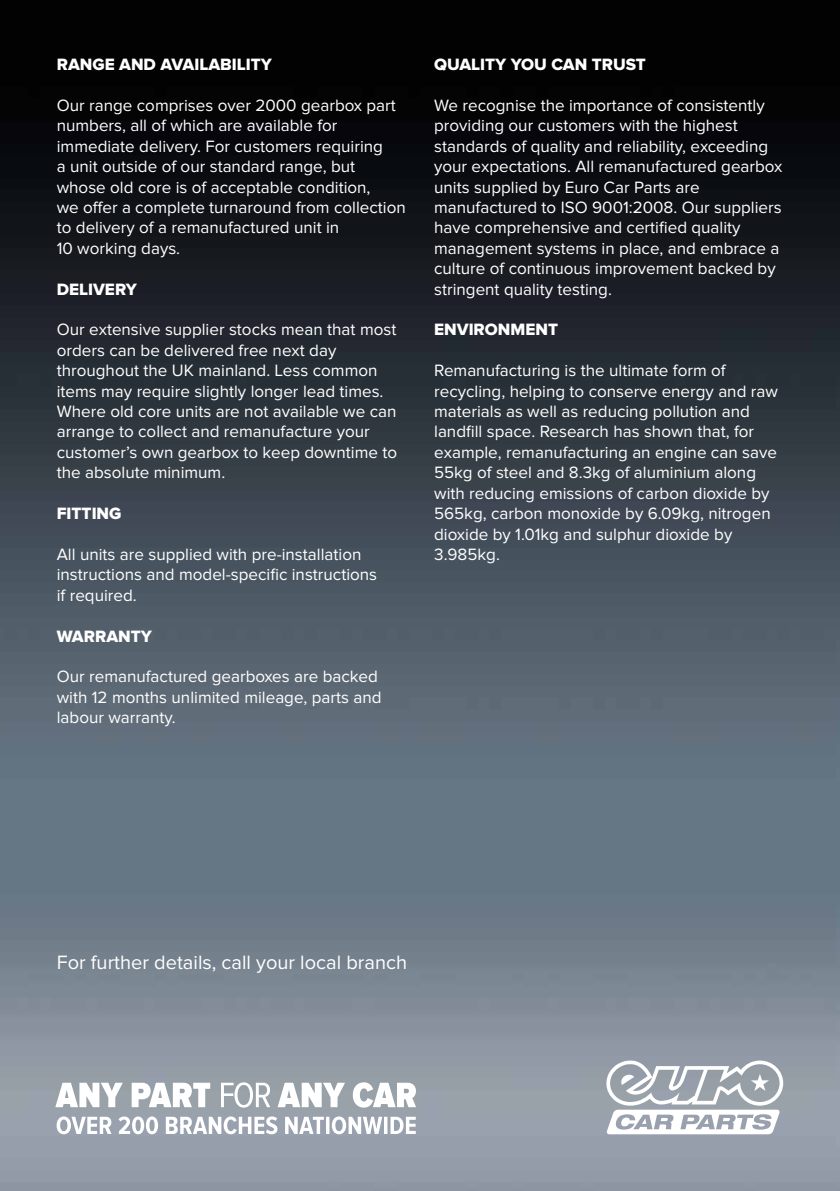
<style>
.page{position:relative;width:840px;height:1191px;background:#fff}
.page>*{position:absolute;margin:0;border:0;box-sizing:border-box;transform-origin:0 0}
.t1{font:20px "Proxima Nova";color:#fff}
.t2{font:17px/20.4px "Proxima Nova";color:#fff}
.t3{font:17px "Proxima Nova Extrabld";color:#fff}
</style>
<div class="page">
<img style="left:0;top:0;width:840px;height:1191px">
<svg style="left:605px;top:1060px;width:177px;height:74px"></svg>
<svg style="left:55px;top:1082px;width:361px;height:52px"></svg>
<p class="t3" style="left:57px;top:55px;width:216px">RANGE AND AVAILABILITY</p>
<p class="t2" style="left:57px;top:95px;width:350px">Our range comprises over 2000 gearbox part numbers, all of which are available for immediate delivery. For customers requiring<br>a unit outside of our standard range, but whose old core is of acceptable condition,<br>we offer a complete turnaround from collection to delivery of a remanufactured unit in<br>10 working days.</p>
<p class="t3" style="left:57px;top:279px;width:82px">DELIVERY</p>
<p class="t2" style="left:57px;top:320px;width:342px">Our extensive supplier stocks mean that most orders can be delivered free next day throughout the UK mainland. Less common items may require slightly longer lead times.<br>Where old core units are not available we can arrange to collect and remanufacture your customer’s own gearbox to keep downtime to the absolute minimum.</p>
<p class="t3" style="left:57px;top:503px;width:66px">FITTING</p>
<p class="t2" style="left:57px;top:544px;width:322px">All units are supplied with pre-installation instructions and model-specific instructions if required.</p>
<p class="t3" style="left:57px;top:626px;width:97px">WARRANTY</p>
<p class="t2" style="left:57px;top:667px;width:326px">Our remanufactured gearboxes are backed with 12 months unlimited mileage, parts and labour warranty.</p>
<p class="t3" style="left:434px;top:55px;width:213px">QUALITY YOU CAN TRUST</p>
<p class="t2" style="left:434px;top:95px;width:349px">We recognise the importance of consistently providing our customers with the highest standards of quality and reliability, exceeding your expectations. All remanufactured gearbox units supplied by Euro Car Parts are manufactured to ISO 9001:2008. Our suppliers have comprehensive and certified quality management systems in place, and embrace a culture of continuous improvement backed by stringent quality testing.</p>
<p class="t3" style="left:434px;top:320px;width:125px">ENVIRONMENT</p>
<p class="t2" style="left:434px;top:361px;width:345px">Remanufacturing is the ultimate form of recycling, helping to conserve energy and raw materials as well as reducing pollution and landfill space. Research has shown that, for example, remanufacturing an engine can save 55kg of steel and 8.3kg of aluminium along with reducing emissions of carbon dioxide by 565kg, carbon monoxide by 6.09kg, nitrogen dioxide by 1.01kg and sulphur dioxide by 3.985kg.</p>
<p class="t1" style="left:57px;top:950px;width:351px">For further details, call your local branch</p>
</div>
